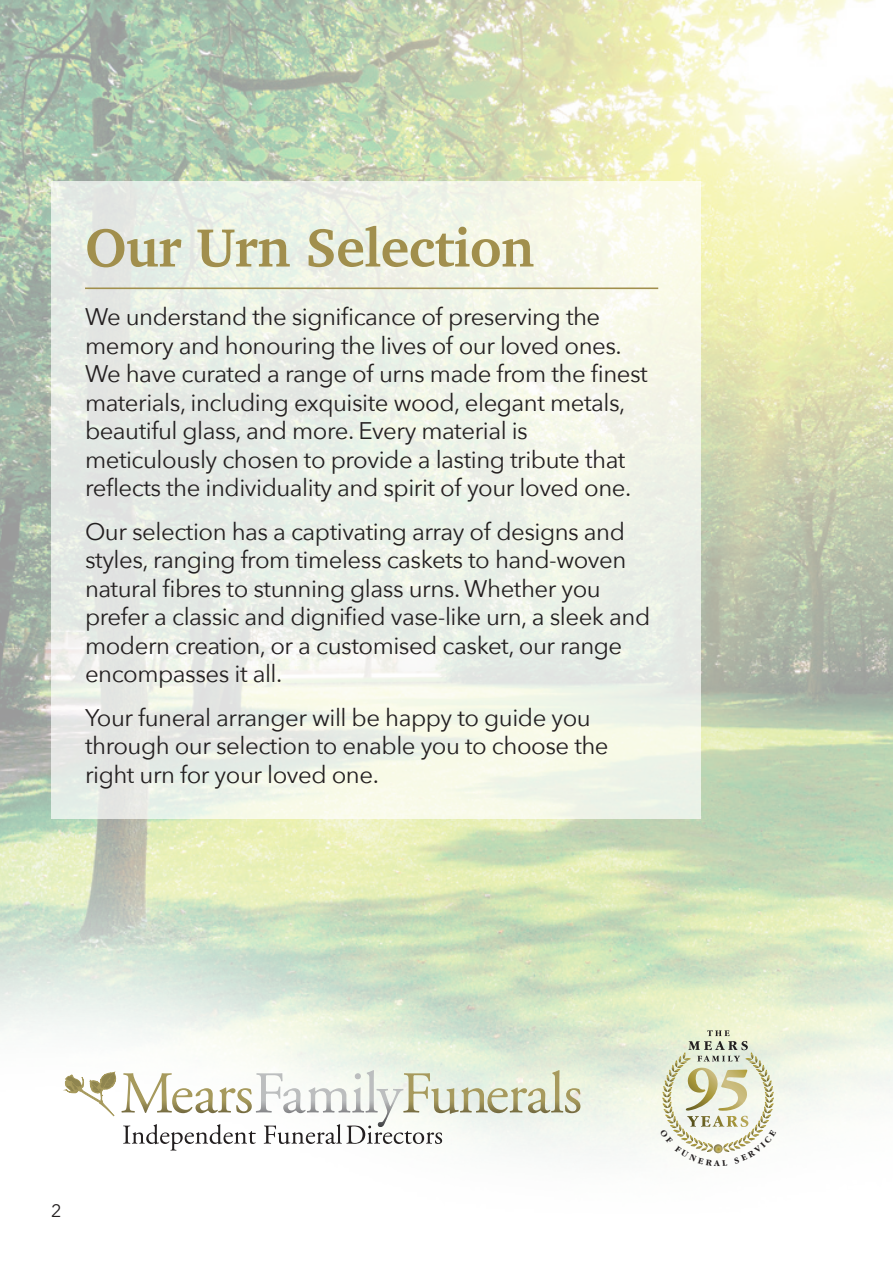
<style>
.page{position:relative;width:893px;height:1263px;background:#fff}
.page>*{position:absolute;margin:0;border:0;box-sizing:border-box;transform-origin:0 0}
.t1{font:700 55.05px "Charter";letter-spacing:-.01em;color:#a18f4d}
.t2{font:24px/28.5px "Avenir Next";letter-spacing:-.02em;color:#231f20}
.t3{font:18px "Avenir Next";color:#231f20}
</style>
<div class="page">
<img style="left:0;top:0;width:893px;height:1154px">
<svg style="left:65px;top:1070px;width:515px;height:80px"></svg>
<svg style="left:51px;top:181px;width:650px;height:638px;background:#ecf0e7"></svg>
<hr style="left:85px;top:287px;width:573px;height:2px;background:#a18f4d">
<svg style="left:660px;top:1030px;width:116px;height:124px"></svg>
<h1 class="t1" style="left:85px;top:200px;width:451px">Our Urn Selection</h1>
<p class="t2" style="left:85px;top:302px;width:564px">We understand the significance of preserving the memory and honouring the lives of our loved ones.<br>We have curated a range of urns made from the finest materials, including exquisite wood, elegant metals, beautiful glass, and more. Every material is meticulously chosen to provide a lasting tribute that reflects the individuality and spirit of your loved one.</p>
<p class="t2" style="left:85px;top:516px;width:567px">Our selection has a captivating array of designs and styles, ranging from timeless caskets to hand-woven natural fibres to stunning glass urns. Whether you prefer a classic and dignified vase-like urn, a sleek and modern creation, or a customised casket, our range encompasses it all.</p>
<p class="t2" style="left:85px;top:702px;width:525px">Your funeral arranger will be happy to guide you through our selection to enable you to choose the right urn for your loved one.</p>
<p class="t3" style="left:51px;top:1195px;width:12px">2</p>
</div>
